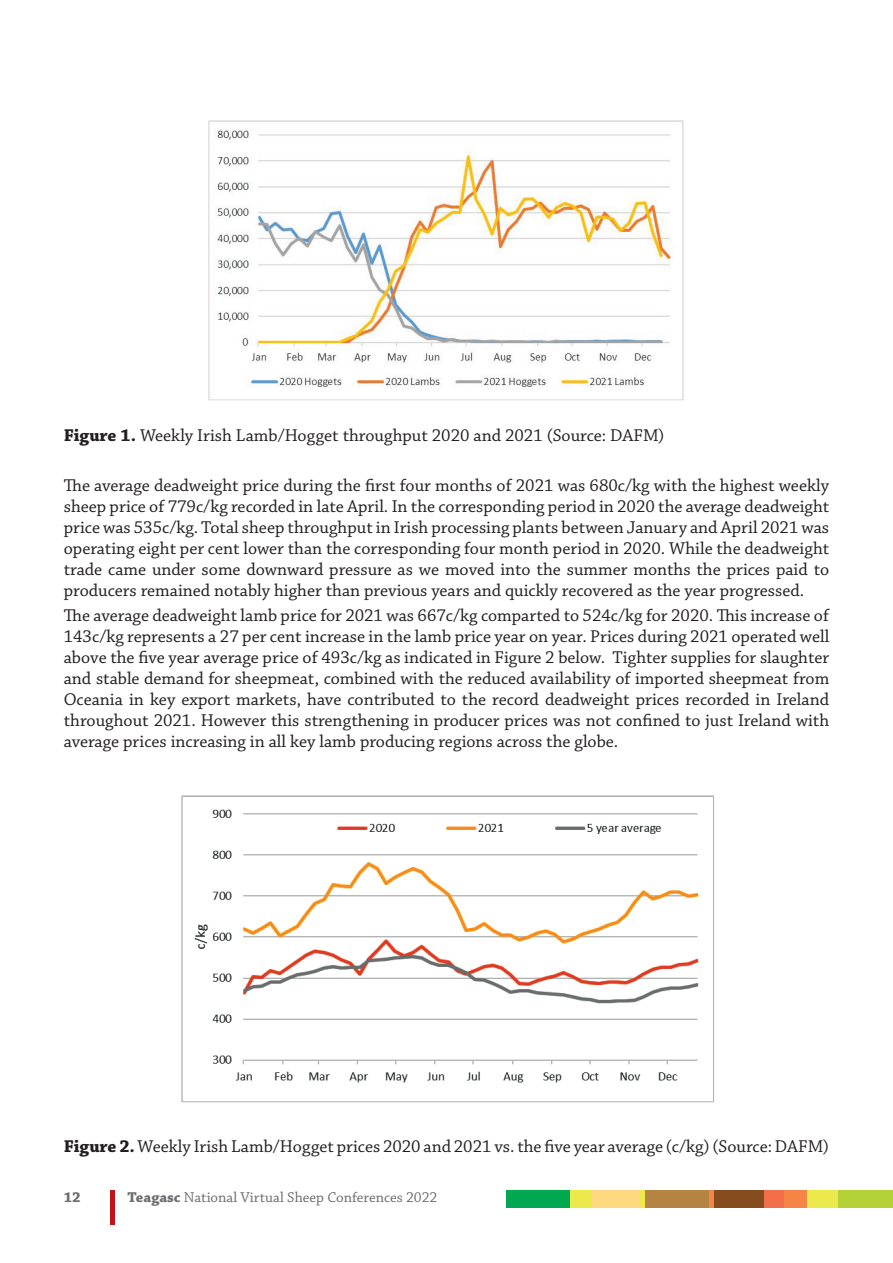
<style>
.page{position:relative;width:893px;height:1263px;background:#fff}
.page>*{position:absolute;margin:0;border:0;box-sizing:border-box;transform-origin:0 0}
.t1{font:18px/21px "Chaparral Pro";color:#231f20;text-align:justify}
.t2{font:15px "Chaparral Pro";color:#6c6d70}
.t3{font:700 15px "Chaparral Pro";color:#6c6d70}
.s1{font-weight:700}
</style>
<div class="page">
<div style="left:506px;top:1191px;width:65px;height:17px;background:#00a852"></div>
<div style="left:591px;top:1191px;width:49px;height:17px;background:#fed97f"></div>
<div style="left:570px;top:1191px;width:21px;height:17px;background:#ebe94b"></div>
<div style="left:644px;top:1191px;width:66px;height:17px;background:#b58442"></div>
<hr style="left:640px;top:1191px;width:4px;height:17px;background:#ebe94b">
<div style="left:714px;top:1191px;width:50px;height:17px;background:#844c1f"></div>
<div style="left:709px;top:1191px;width:5px;height:17px;background:#f58545"></div>
<div style="left:783px;top:1191px;width:25px;height:17px;background:#f58545"></div>
<div style="left:764px;top:1191px;width:19px;height:17px;background:#f36f4a"></div>
<div style="left:838px;top:1191px;width:55px;height:17px;background:#b4d138"></div>
<div style="left:807px;top:1191px;width:31px;height:17px;background:#ebe94b"></div>
<hr style="left:111px;top:1191px;width:4px;height:34px;background:#c4121a">
<img style="left:208px;top:120px;width:476px;height:281px">
<img style="left:181px;top:795px;width:533px;height:308px">
<p class="t1" style="left:64px;top:425px;width:602px"><span class="s1">Figure 1.</span> Weekly Irish Lamb/Hogget throughput 2020 and 2021 (Source: DAFM)</p>
<p class="t1" style="left:64px;top:476px;width:767px">The average deadweight price during the first four months of 2021 was 680c/kg with the highest weekly sheep price of 779c/kg recorded in late April. In the corresponding period in 2020 the average deadweight price was 535c/kg. Total sheep throughput in Irish processing plants between January and April 2021 was operating eight per cent lower than the corresponding four month period in 2020. While the deadweight trade came under some downward pressure as we moved into the summer months the prices paid to producers remained notably higher than previous years and quickly recovered as the year progressed.</p>
<p class="t1" style="left:64px;top:606px;width:767px">The average deadweight lamb price for 2021 was 667c/kg comparted to 524c/kg for 2020. This increase of 143c/kg represents a 27 per cent increase in the lamb price year on year. Prices during 2021 operated well above the five year average price of 493c/kg as indicated in Figure 2 below. Tighter supplies for slaughter and stable demand for sheepmeat, combined with the reduced availability of imported sheepmeat from Oceania in key export markets, have contributed to the record deadweight prices recorded in Ireland throughout 2021. However this strengthening in producer prices was not confined to just Ireland with average prices increasing in all key lamb producing regions across the globe.</p>
<p class="t1" style="left:64px;top:1136px;width:767px"><span class="s1">Figure 2.</span> Weekly Irish Lamb/Hogget prices 2020 and 2021 vs. the five year average (c/kg) (Source: DAFM)</p>
<p class="t3" style="left:64px;top:1188px;width:18px">12</p>
<p class="t2" style="left:128px;top:1189px;width:311px"><span class="s1">Teagasc</span> National Virtual Sheep Conferences 2022</p>
</div>
